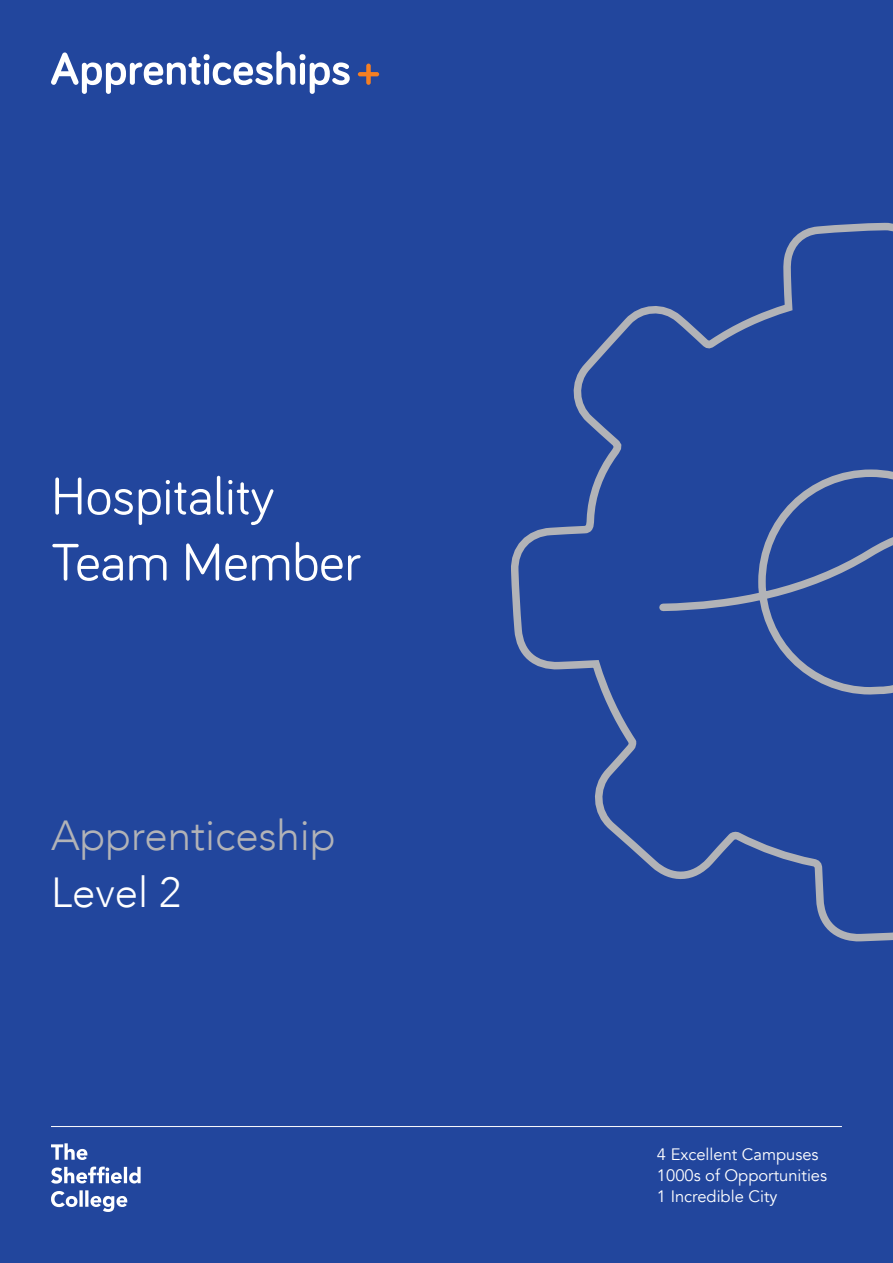
<style>
.page{position:relative;width:893px;height:1263px;background:#22469d}
.page>*{position:absolute;margin:0;border:0;box-sizing:border-box;transform-origin:0 0}
.t1{font:54px/66px "Bariol";color:#fff}
.t2{font:300 42px "Avenir";color:#b2b3b7}
.t3{font:300 42px "Avenir";color:#fff}
.t4{font:16.5px "Avenir";color:#fff}
</style>
<div class="page">
<hr style="left:51px;top:1126px;width:791px;height:1px;background:#fff">
<svg style="left:51px;top:1190px;width:76px;height:22px"></svg>
<svg style="left:51px;top:1166px;width:90px;height:17px"></svg>
<svg style="left:51px;top:1143px;width:36px;height:17px"></svg>
<svg style="left:513px;top:222px;width:380px;height:720px"></svg>
<svg style="left:358px;top:64px;width:21px;height:21px"></svg>
<svg style="left:51px;top:51px;width:299px;height:43px"></svg>
<p class="t1" style="left:51px;top:461px;width:312px">Hospitality<br>Team Member</p>
<p class="t2" style="left:51px;top:811px;width:286px">Apprenticeship</p>
<p class="t3" style="left:51px;top:868px;width:131px">Level 2</p>
<p class="t4" style="left:657px;top:1144px;width:163px">4 Excellent Campuses</p>
<p class="t4" style="left:657px;top:1165px;width:172px">1000s of Opportunities</p>
<p class="t4" style="left:657px;top:1186px;width:122px">1 Incredible City</p>
</div>
